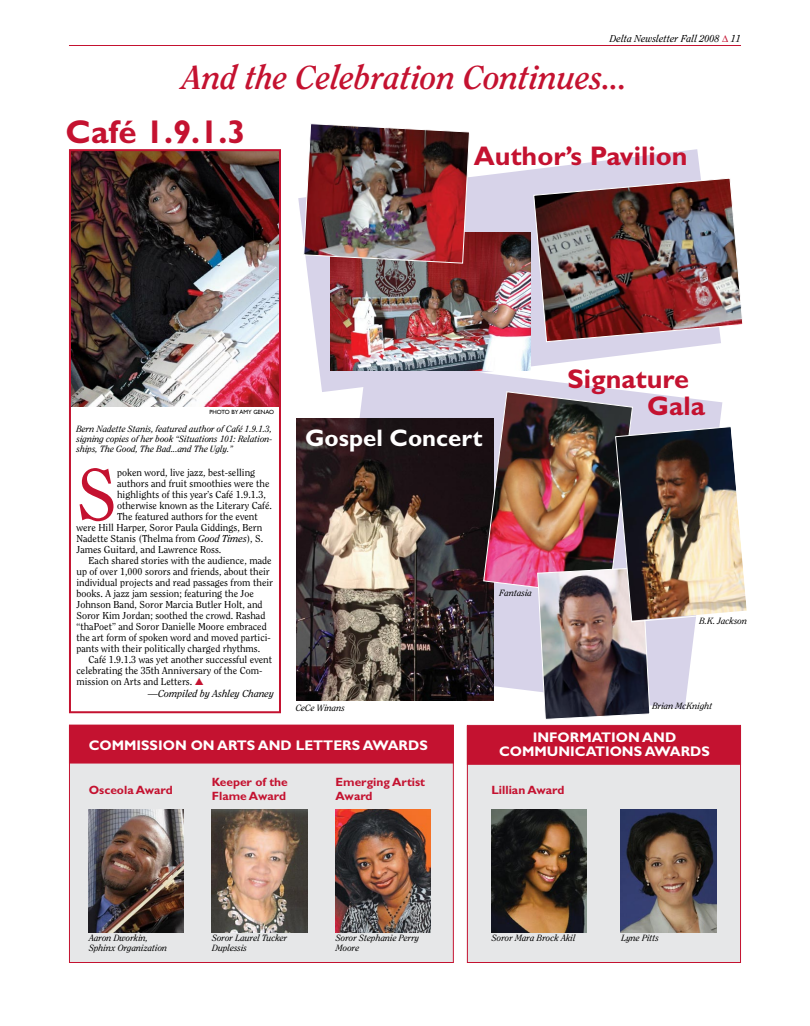
<style>
.page{position:relative;width:810px;height:1026px;background:#fff}
.page>*{position:absolute;margin:0;border:0;box-sizing:border-box;transform-origin:0 0}
.t1{font:72.9px "Clearface";color:#c41230}
.t2{font:italic 700 33px "Clearface";color:#c41230}
.t3{font:700 33px "Gill Sans";color:#c41230}
.t4{font:700 27px/27px "Gill Sans";color:#c41230}
.t5{font:700 24px "Gill Sans";color:#fff}
.t6{font:700 14px "Gill Sans";color:#fff}
.t7{font:700 12px/14px "Gill Sans";color:#c41230}
.t8{font:10px "Clearface";color:#000}
.t9{font:italic 10px "Clearface";color:#000}
.t10{font:italic 9px/10px "Clearface";color:#000}
.t11{font:6px "Gill Sans";color:#000}
.s1{font-style:italic}
.s2{color:#c41230}
</style>
<div class="page">
<hr style="left:69px;top:45px;width:672px;height:1px;background:#c41230">
<img style="left:72px;top:152px;width:206px;height:254px">
<div style="left:69px;top:725px;width:384px;height:237px;background:#e6e7e8"></div>
<div style="left:467px;top:725px;width:274px;height:237px;background:#e6e7e8"></div>
<div style="left:467px;top:725px;width:274px;height:238px;border:1px solid #c41230"></div>
<svg style="left:329px;top:392px;width:154px;height:309px;fill:#d7d3e9"></svg>
<img style="left:336px;top:810px;width:95px;height:122px">
<svg style="left:298px;top:149px;width:422px;height:243px;fill:#d7d3e9"></svg>
<img style="left:330px;top:232px;width:201px;height:139px">
<img style="left:303px;top:123px;width:167px;height:141px">
<img style="left:533px;top:177px;width:210px;height:166px">
<img style="left:296px;top:419px;width:187px;height:281px">
<img style="left:492px;top:810px;width:95px;height:122px">
<div style="left:467px;top:726px;width:274px;height:38px;background:#c41230"></div>
<div style="left:467px;top:726px;width:274px;height:39px;border:1px solid #c41230"></div>
<img style="left:621px;top:810px;width:95px;height:122px">
<img style="left:212px;top:810px;width:95px;height:122px">
<img style="left:89px;top:810px;width:95px;height:122px">
<div style="left:69px;top:725px;width:384px;height:38px;background:#c41230"></div>
<div style="left:69px;top:725px;width:385px;height:39px;border:1px solid #c41230"></div>
<div style="left:69px;top:149px;width:212px;height:564px;border:2px solid #c41230"></div>
<img style="left:483px;top:391px;width:264px;height:329px">
<p class="t9" style="left:610px;top:33px;width:132px">Delta Newsletter Fall 2008 11</p>
<h2 class="t2" style="left:182px;top:58px;width:447px">And the Celebration Continues...</h2>
<h2 class="t3" style="left:66px;top:112px;width:182px">Café 1.9.1.3</h2>
<h3 class="t4" style="left:474px;top:143px;width:215px">Author’s Pavilion</h3>
<p class="t11" style="left:210px;top:408px;width:66px">PHOTO BY AMY G ENAO</p>
<p class="t10" style="left:76px;top:424px;width:198px;text-align:justify">Bern Nadette Stanis, featured author of Café 1.9.1.3, signing copies of her book “Situations 101: Relation&shy;ships, The Good, The Bad...and The Ugly.”</p>
<h1 class="t1" style="left:76px;top:451px;width:42px">S</h1>
<p class="t8" style="left:117px;top:467px;width:140px">poken word, live jazz, best-selling</p>
<p class="t8" style="left:117px;top:478px;width:154px">authors and fruit smoothies were the</p>
<p class="t8" style="left:117px;top:489px;width:150px">highlights of this year’s Café 1.9.1.3,</p>
<p class="t8" style="left:117px;top:500px;width:156px">otherwise known as the Literary Café.</p>
<p class="t8" style="left:117px;top:511px;width:142px">The featured authors for the event</p>
<p class="t8" style="left:76px;top:522px;width:187px">were Hill Harper, Soror Paula Giddings, Bern</p>
<p class="t8" style="left:76px;top:533px;width:188px">Nadette Stanis (Thelma from <span class="s1">Good Times</span>), S.</p>
<p class="t8" style="left:76px;top:544px;width:146px">James Guitard, and Lawrence Ross.</p>
<p class="t8" style="left:89px;top:555px;width:185px">Each shared stories with the audience, made</p>
<p class="t8" style="left:76px;top:566px;width:195px">up of over 1,000 sorors and friends, about their</p>
<p class="t8" style="left:76px;top:577px;width:198px">individual projects and read passages from their</p>
<p class="t8" style="left:76px;top:588px;width:179px">books. A jazz jam session; featuring the Joe</p>
<p class="t8" style="left:76px;top:599px;width:188px">Johnson Band, Soror Marcia Butler Holt, and</p>
<p class="t8" style="left:76px;top:610px;width:190px">Soror Kim Jordan; soothed the crowd. Rashad</p>
<p class="t8" style="left:76px;top:621px;width:192px">“thaPoet” and Soror Danielle Moore embraced</p>
<p class="t8" style="left:76px;top:632px;width:196px">the art form of spoken word and moved partici-</p>
<p class="t8" style="left:76px;top:643px;width:185px">pants with their politically charged rhythms.</p>
<p class="t8" style="left:89px;top:654px;width:185px">Café 1.9.1.3 was yet another successful event</p>
<p class="t8" style="left:76px;top:665px;width:188px">celebrating the 35th Anniversary of the Com-</p>
<p class="t8" style="left:76px;top:676px;width:129px">mission on Arts and Letters. <span class="s2">▲</span></p>
<p class="t9" style="left:148px;top:688px;width:127px">—Compiled by Ashley Chaney</p>
<h3 class="t5" style="left:305px;top:424px;width:179px">Gospel Concert</h3>
<p class="t10" style="left:296px;top:703px;width:51px">CeCe Winans</p>
<p class="t10" style="left:500px;top:588px;width:34px">Fantasia</p>
<h3 class="t4" style="left:647px;top:366px;width:59px;text-indent:-80px">Signature<br>Gala</h3>
<p class="t10" style="left:699px;top:615px;width:49px">B.K. Jackson</p>
<p class="t10" style="left:652px;top:701px;width:62px">Brian McKnight</p>
<h3 class="t6" style="left:89px;top:737px;width:24px">Comm</h3>
<h3 class="t6" style="left:137px;top:737px;width:134px">ission on Arts and</h3>
<h3 class="t6" style="left:296px;top:737px;width:123px">Letters Awards</h3>
<p class="t7" style="left:89px;top:783px;width:86px">Osceola Award</p>
<p class="t7" style="left:212px;top:775px;width:78px">Keeper of the<br>Flame Award</p>
<p class="t7" style="left:336px;top:775px;width:91px">Emerging Artist<br>Award</p>
<h3 class="t6" style="left:533px;top:729px;width:10px">Info</h3>
<h3 class="t6" style="left:570px;top:729px;width:85px">rmation and</h3>
<h3 class="t6" style="left:499px;top:743px;width:24px">Comm</h3>
<h3 class="t6" style="left:547px;top:743px;width:75px">un ications</h3>
<h3 class="t6" style="left:645px;top:743px;width:56px">Awards</h3>
<p class="t7" style="left:492px;top:783px;width:74px">Lillian Award</p>
<p class="t10" style="left:89px;top:933px;width:80px">Aaron Dworkin,<br>Sphinx Organization</p>
<p class="t10" style="left:212px;top:933px;width:77px">Soror Laurel Tucker</p>
<p class="t10" style="left:621px;top:933px;width:39px">Lyne Pitts</p>
<p class="t10" style="left:212px;top:943px;width:37px">Duplessis</p>
<p class="t10" style="left:336px;top:933px;width:85px">Soror Stephanie Perry<br>Moore</p>
<p class="t10" style="left:492px;top:933px;width:85px">Soror Mara Brock Akil</p>
</div>
